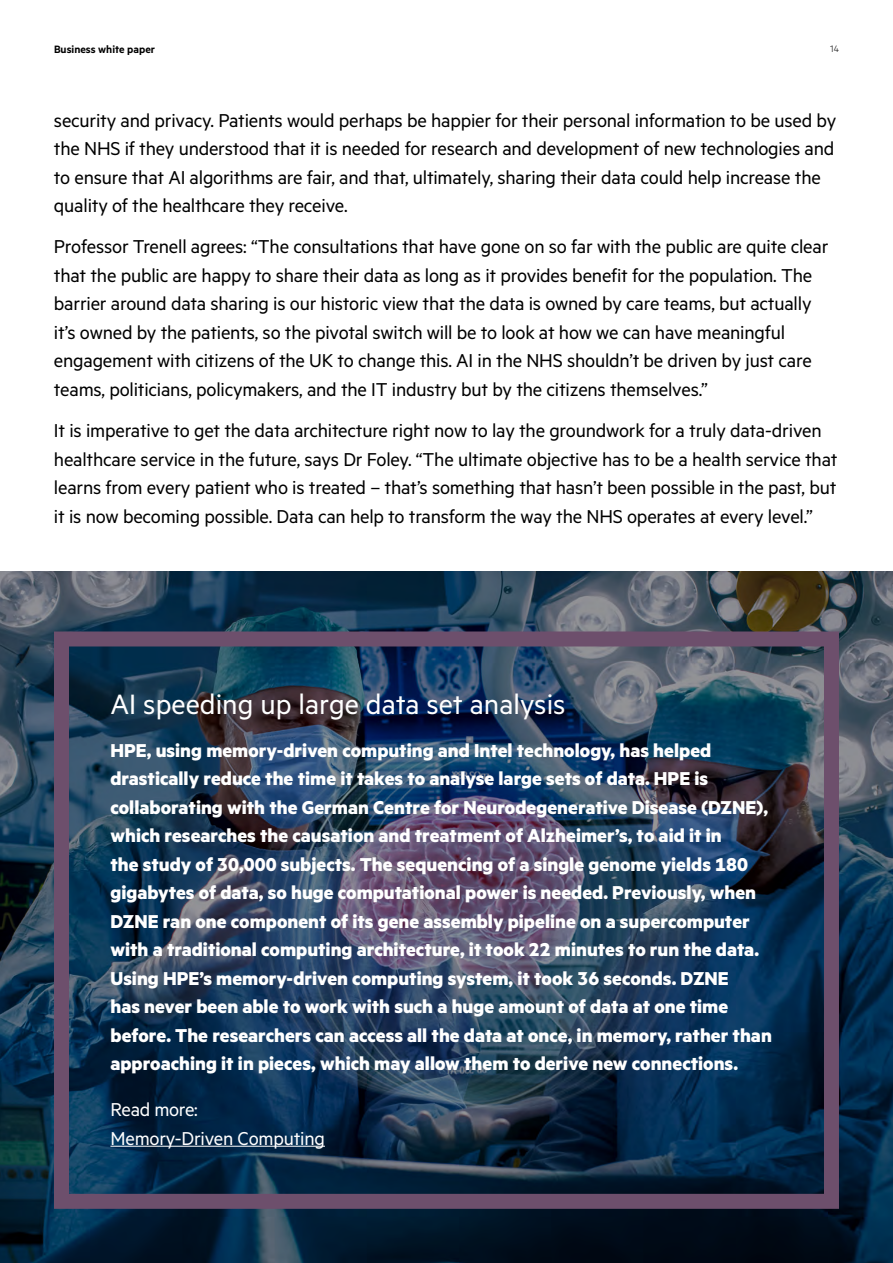
<style>
.page{position:relative;width:893px;height:1263px;background:#fff}
.page>*{position:absolute;margin:0;border:0;box-sizing:border-box;transform-origin:0 0}
.t1{font:31.5px "Metric HPE";color:#fff}
.t2{font:21px/28.5px "Metric HPE";letter-spacing:-.01em;color:#000}
.t3{font:700 21px/28.5px "Metric HPE";color:#fff}
.t4{font:21px/28.7px "Metric HPE";letter-spacing:-.01em;color:#fff}
.t5{font:600 12px "Metric HPE";color:#000}
.t6{font:300 10.5px "Metric";color:#000}
</style>
<div class="page">
<img style="left:0;top:571px;width:893px;height:692px">
<div style="left:54px;top:631px;width:785px;height:578px;border:15px solid #6d4f6c"></div>
<hr style="left:110px;top:1146px;width:215px;height:1px;background:#fff">
<p class="t5" style="left:54px;top:42px;width:103px">Business white paper</p>
<p class="t6" style="left:830px;top:43px;width:10px">14</p>
<p class="t2" style="left:54px;top:105px;width:784px">security and privacy. Patients would perhaps be happier for their personal information to be used by the NHS if they understood that it is needed for research and development of new technologies and to ensure that AI algorithms are fair, and that, ultimately, sharing their data could help increase the quality of the healthcare they receive.</p>
<p class="t2" style="left:54px;top:232px;width:776px">Professor Trenell agrees: “The consultations that have gone on so far with the public are quite clear that the public are happy to share their data as long as it provides benefit for the population. The barrier around data sharing is our historic view that the data is owned by care teams, but actually it’s owned by the patients, so the pivotal switch will be to look at how we can have meaningful engagement with citizens of the UK to change this. AI in the NHS shouldn’t be driven by just care teams, politicians, policymakers, and the IT industry but by the citizens themselves.”</p>
<p class="t2" style="left:54px;top:416px;width:785px">It is imperative to get the data architecture right now to lay the groundwork for a truly data-driven healthcare service in the future, says Dr Foley. “The ultimate objective has to be a health service that learns from every patient who is treated – that’s something that hasn’t been possible in the past, but it is now becoming possible. Data can help to transform the way the NHS operates at every level.”</p>
<h1 class="t1" style="left:110px;top:685px;width:457px">AI speeding up large data set analysis</h1>
<p class="t3" style="left:110px;top:735px;width:663px">HPE, using memory-driven computing and Intel technology, has helped drastically reduce the time it takes to analyse large sets of data. HPE is collaborating with the German Centre for Neurodegenerative Disease (DZNE), which researches the causation and treatment of Alzheimer’s, to aid it in<br>the study of 30,000 subjects. The sequencing of a single genome yields 180 gigabytes of data, so huge computational power is needed. Previously, when DZNE ran one component of its gene assembly pipeline on a supercomputer with a traditional computing architecture, it took 22 minutes to run the data.<br>Using HPE’s memory-driven computing system, it took 36 seconds. DZNE<br>has never been able to work with such a huge amount of data at one time before. The researchers can access all the data at once, in memory, rather than approaching it in pieces, which may allow them to derive new connections.</p>
<p class="t4" style="left:110px;top:1094px;width:216px">Read more:<br>Memory-Driven Computing</p>
</div>
